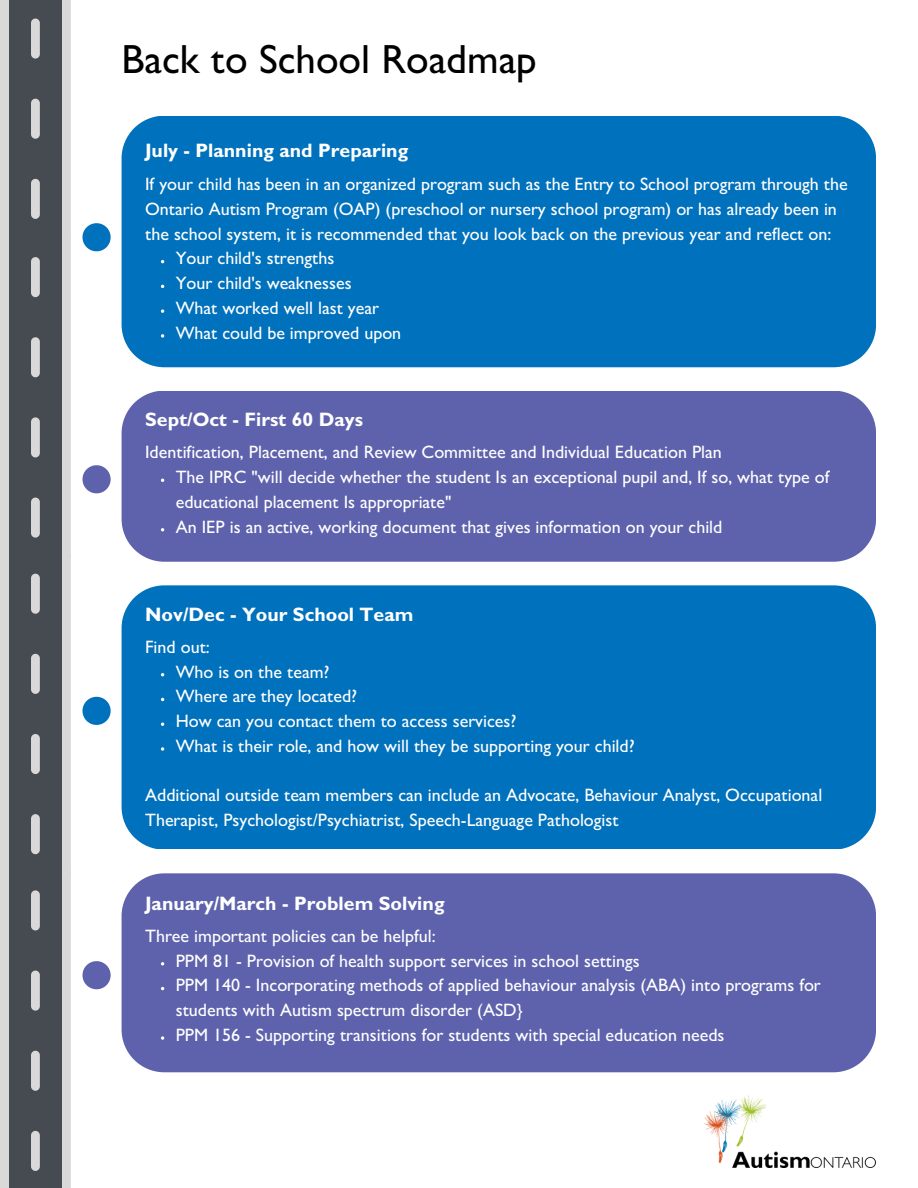
<style>
.page{position:relative;width:918px;height:1188px;background:#fff}
.page>*{position:absolute;margin:0;border:0;box-sizing:border-box;transform-origin:0 0}
.t1{font:500 40.95px "Gill Sans";color:#000}
.t2{font:700 19.5px "Gill Sans";color:#fff}
.t3{font:500 18px/24.8px "Gill Sans";color:#fff}
</style>
<div class="page">
<div style="left:122px;top:116px;width:754px;height:251px;background:#0071bc"></div>
<div style="left:122px;top:585px;width:754px;height:264px;background:#0071bc"></div>
<div style="left:122px;top:391px;width:754px;height:170px;background:#5e62ac"></div>
<div style="left:122px;top:873px;width:754px;height:199px;background:#5e62ac;border-radius:43px"></div>
<svg style="left:0;top:0;width:71px;height:1188px;background:#74767b"></svg>
<svg style="left:83px;top:223px;width:28px;height:28px"></svg>
<svg style="left:83px;top:465px;width:28px;height:28px"></svg>
<svg style="left:83px;top:697px;width:28px;height:28px"></svg>
<svg style="left:83px;top:961px;width:28px;height:28px"></svg>
<img style="left:705px;top:1096px;width:171px;height:72px">
<svg style="left:161px;top:309px;width:3px;height:4px"></svg>
<svg style="left:161px;top:334px;width:3px;height:4px"></svg>
<svg style="left:161px;top:747px;width:3px;height:4px"></svg>
<svg style="left:161px;top:962px;width:3px;height:4px"></svg>
<svg style="left:161px;top:1036px;width:3px;height:4px"></svg>
<p class="t1" style="left:122px;top:45px;width:417px">Back to School Roadmap</p>
<p class="t2" style="left:145px;top:144px;width:265px">July - Planning and Preparing</p>
<p class="t3" style="left:145px;top:175px;width:704px">If your child has been in an organized program such as the Entry to School program through the<br>Ontario Autism Program (OAP) (preschool or nursery school program) or has already been in the school system, it is recommended that you look back on the previous year and reflect on:</p>
<p class="t3" style="left:176px;top:249px;width:160px">Your child's strengths</p>
<p class="t3" style="left:176px;top:274px;width:177px">Your child's weaknesses</p>
<p class="t3" style="left:176px;top:298px;width:205px">What worked well last year</p>
<p class="t3" style="left:176px;top:323px;width:227px">What could be improved upon</p>
<p class="t2" style="left:145px;top:413px;width:219px">Sept/Oct - First 60 Days</p>
<p class="t3" style="left:145px;top:443px;width:578px">Identification, Placement, and Review Committee and Individual Education Plan</p>
<p class="t3" style="left:176px;top:467px;width:655px">The IPRC "will decide whether the student Is an exceptional pupil and, If so, what type of educational placement Is appropriate"</p>
<p class="t3" style="left:176px;top:517px;width:548px">An IEP is an active, working document that gives information on your child</p>
<p class="t2" style="left:145px;top:607px;width:270px">Nov/Dec - Your School Team</p>
<p class="t3" style="left:145px;top:637px;width:66px">Find out:</p>
<p class="t3" style="left:176px;top:662px;width:155px">Who is on the team?</p>
<p class="t3" style="left:176px;top:687px;width:183px">Where are they located?</p>
<p class="t3" style="left:176px;top:711px;width:342px">How can you contact them to access services?</p>
<p class="t3" style="left:176px;top:736px;width:460px">What is their role, and how will they be supporting your child?</p>
<p class="t3" style="left:145px;top:786px;width:679px">Additional outside team members can include an Advocate, Behaviour Analyst, Occupational<br>Therapist, Psychologist/Psychiatrist, Speech-Language Pathologist</p>
<p class="t2" style="left:145px;top:896px;width:301px">January/March - Problem Solving</p>
<p class="t3" style="left:176px;top:951px;width:466px">PPM 81 - Provision of health support services in school settings</p>
<p class="t3" style="left:176px;top:976px;width:647px">PPM 140 - Incorporating methods of applied behaviour analysis (ABA) into programs for students with Autism spectrum disorder (ASD}</p>
<p class="t3" style="left:176px;top:1025px;width:550px">PPM 156 - Supporting transitions for students with special education needs</p>
<p class="t3" style="left:145px;top:926px;width:292px">Three important policies can be helpful:</p>
</div>
